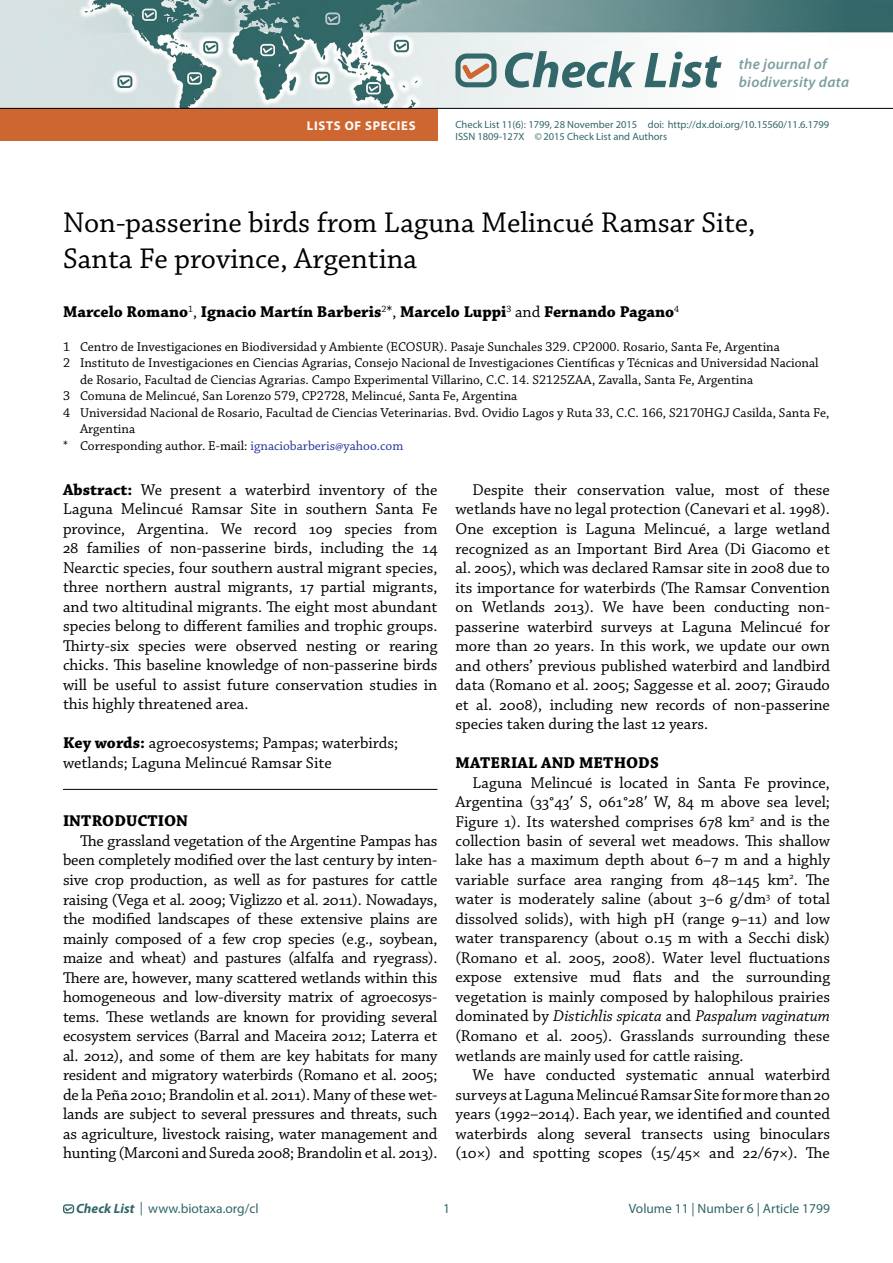
<style>
.page{position:relative;width:893px;height:1263px;background:#fff}
.page>*{position:absolute;margin:0;border:0;box-sizing:border-box;transform-origin:0 0}
.t1{font:italic 700 50.7px "Myriad Pro";color:#336769}
.t2{font:30px/36px "Chaparral Pro";color:#000}
.t3{font:16.5px/19.5px "Chaparral Pro";color:#000;text-align:justify}
.t4{font:700 16.5px "Chaparral Pro";color:#000}
.t5{font:italic 600 15px/18px "Myriad Pro";letter-spacing:.02em;color:#7e9fa0}
.t6{font:13.5px "Chaparral Pro";color:#000}
.t7{font:13.5px "Myriad Pro";color:#336769}
.t8{font:700 12.75px "Myriad Pro";letter-spacing:.06em;color:#fff}
.t9{font:10.5px/12.6px "Myriad Pro";color:#336769}
.s1{font-weight:400}
.s2{color:#293699}
.s3{font-weight:700}
.s4{font-family:"Times New Roman"}
.s5{font-style:italic}
.s6{font-weight:700;font-style:italic}
</style>
<div class="page">
<div style="left:63px;top:1204px;width:11px;height:9px;border:1px solid #336767;border-radius:2px"></div>
<svg style="left:64px;top:1206px;width:9px;height:6px"></svg>
<img style="left:0;top:0;width:893px;height:108px">
<svg style="left:455px;top:53px;width:41px;height:34px"></svg>
<hr style="left:63px;top:789px;width:374px;height:1px;background:#000">
<div style="left:0;top:109px;width:437px;height:32px;background:#ce6631"></div>
<hr style="left:0;top:108px;width:893px;height:1px;background:#000">
<p class="t8" style="left:307px;top:117px;width:110px">LISTS OF SPECIES</p>
<h1 class="t1" style="left:502px;top:37px;width:220px">Check List</h1>
<p class="t5" style="left:739px;top:55px;width:112px">the journal of biodiversity data</p>
<p class="t9" style="left:455px;top:118px;width:375px">Check List 11(6): 1799, 28 November 2015 doi: http://dx.doi.org/10.15560/11.6.1799<br>ISSN 1809-127X ©2015 Check List and Authors</p>
<h2 class="t2" style="left:63px;top:206px;width:694px">Non-passerine birds from Laguna Melincué Ramsar Site,<br>Santa Fe province, Argentina</h2>
<p class="t4" style="left:63px;top:302px;width:618px">Marcelo Romano<sup>1</sup><span class="s1">,</span> Ignacio Martín Barberis<sup>2</sup><span class="s1">*,</span> Marcelo Luppi<sup>3</sup> <span class="s1">and</span> Fernando Pagano<sup>4</sup></p>
<p class="t6" style="left:63px;top:339px;width:718px">1 Centro de Investigaciones en Biodiversidad y Ambiente (ECOSUR). Pasaje Sunchales 329. CP2000. Rosario, Santa Fe, Argentina</p>
<p class="t6" style="left:63px;top:356px;width:757px">2 Instituto de Investigaciones en Ciencias Agrarias, Consejo Nacional de Investigaciones Científicas y Técnicas and Universidad Nacional</p>
<p class="t6" style="left:80px;top:372px;width:675px">de Rosario, Facultad de Ciencias Agrarias. Campo Experimental Villarino, C.C. 14. S2125ZAA, Zavalla, Santa Fe, Argentina</p>
<p class="t6" style="left:63px;top:389px;width:456px">3 Comuna de Melincué, San Lorenzo 579, CP2728, Melincué, Santa Fe, Argentina</p>
<p class="t6" style="left:63px;top:405px;width:768px">4 Universidad Nacional de Rosario, Facultad de Ciencias Veterinarias. Bvd. Ovidio Lagos y Ruta 33, C.C. 166, S2170HGJ Casilda, Santa Fe,</p>
<p class="t6" style="left:80px;top:422px;width:57px">Argentina</p>
<p class="t6" style="left:63px;top:438px;width:342px">* Corresponding author. E-mail: <span class="s2">ignaciobarberis@yahoo.com</span></p>
<p class="t3" style="left:63px;top:481px;width:376px"><span class="s3">Abstract:</span> We present a waterbird inventory of the Laguna Melincué Ramsar Site in southern Santa Fe province, Argentina. We record 109 species from 28 families of non-passerine birds, including the 14<br>Nearctic species, four southern austral migrant species, three northern austral migrants, 17 partial migrants, and two altitudinal migrants. The eight most abundant species belong to different families and trophic groups.<br>Thirty-six species were observed nesting or rearing chicks. This baseline knowledge of non-passerine birds will be useful to assist future conservation studies in this highly threatened area.</p>
<p class="t3" style="left:63px;top:734px;width:337px"><span class="s3">Key words:</span> agroecosystems; Pampas; waterbirds; wetlands; Laguna Melincué Ramsar Site</p>
<p class="t3" style="left:455px;top:481px;width:376px;text-indent:17px">Despite their conservation value, most of these wetlands have no legal protection (Canevari et al. 1998).<br>One exception is Laguna Melincué, a large wetland recognized as an Important Bird Area (Di Giacomo et al. 2005), which was declared Ramsar site in 2008 due to its importance for waterbirds (The Ramsar Convention on Wetlands 2013). We have been conducting non&shy;passerine waterbird surveys at Laguna Melincué for more than 20 years. In this work, we update our own and others’ previous published waterbird and landbird data (Romano et al. 2005; Saggesse et al. 2007; Giraudo et al. 2008), including new records of non-passerine species taken during the last 12 years.</p>
<p class="t4" style="left:455px;top:753px;width:205px">MATERIAL AND METHODS</p>
<p class="t3" style="left:455px;top:773px;width:376px;text-indent:17px">Laguna Melincué is located in Santa Fe province, Argentina (33°43<span class="s4">ʹ</span> S, 061°28<span class="s4">ʹ</span> W, 84 m above sea level; Figure 1). Its watershed comprises 678 km<sup>2</sup> and is the collection basin of several wet meadows. This shallow lake has a maximum depth about 6–7 m and a highly variable surface area ranging from 48–145 km<sup>2</sup>. The water is moderately saline (about 3–6 g/dm<sup>3</sup> of total dissolved solids), with high pH (range 9–11) and low water transparency (about 0.15 m with a Secchi disk) (Romano et al. 2005, 2008). Water level fluctuations expose extensive mud flats and the surrounding vegetation is mainly composed by halophilous prairies dominated by <span class="s5">Distichlis spicata</span> and <span class="s5">Paspalum vaginatum </span>(Romano et al. 2005). Grasslands surrounding these wetlands are mainly used for cattle raising.</p>
<p class="t3" style="left:455px;top:1066px;width:376px;text-indent:17px">We have conducted systematic annual waterbird surveys at Laguna Melincué Ramsar Site for more than 20 years (1992–2014). Each year, we identified and counted waterbirds along several transects using binoculars (10×) and spotting scopes (15/45× and 22/67×). The</p>
<p class="t4" style="left:63px;top:811px;width:127px">INTRODUCTION</p>
<p class="t3" style="left:63px;top:832px;width:376px;text-indent:17px">The grassland vegetation of the Argentine Pampas has been completely modified over the last century by inten&shy;sive crop production, as well as for pastures for cattle raising (Vega et al. 2009; Viglizzo et al. 2011). Nowadays, the modified landscapes of these extensive plains are mainly composed of a few crop species (e.g., soybean, maize and wheat) and pastures (alfalfa and ryegrass).<br>There are, however, many scattered wetlands within this homogeneous and low-diversity matrix of agroecosys&shy;tems. These wetlands are known for providing several ecosystem services (Barral and Maceira 2012; Laterra et al. 2012), and some of them are key habitats for many resident and migratory waterbirds (Romano et al. 2005; de la Peña 2010; Brandolin et al. 2011). Many of these wet&shy;lands are subject to several pressures and threats, such as agriculture, livestock raising, water management and hunting (Marconi and Sureda 2008; Brandolin et al. 2013).</p>
<p class="t7" style="left:76px;top:1200px;width:184px"><span class="s6">Check List</span> | www.biotaxa.org/cl</p>
<p class="t7" style="left:443px;top:1200px;width:8px">1</p>
<p class="t7" style="left:629px;top:1200px;width:203px">Volume 11 | Number 6 | Article 1799</p>
</div>
